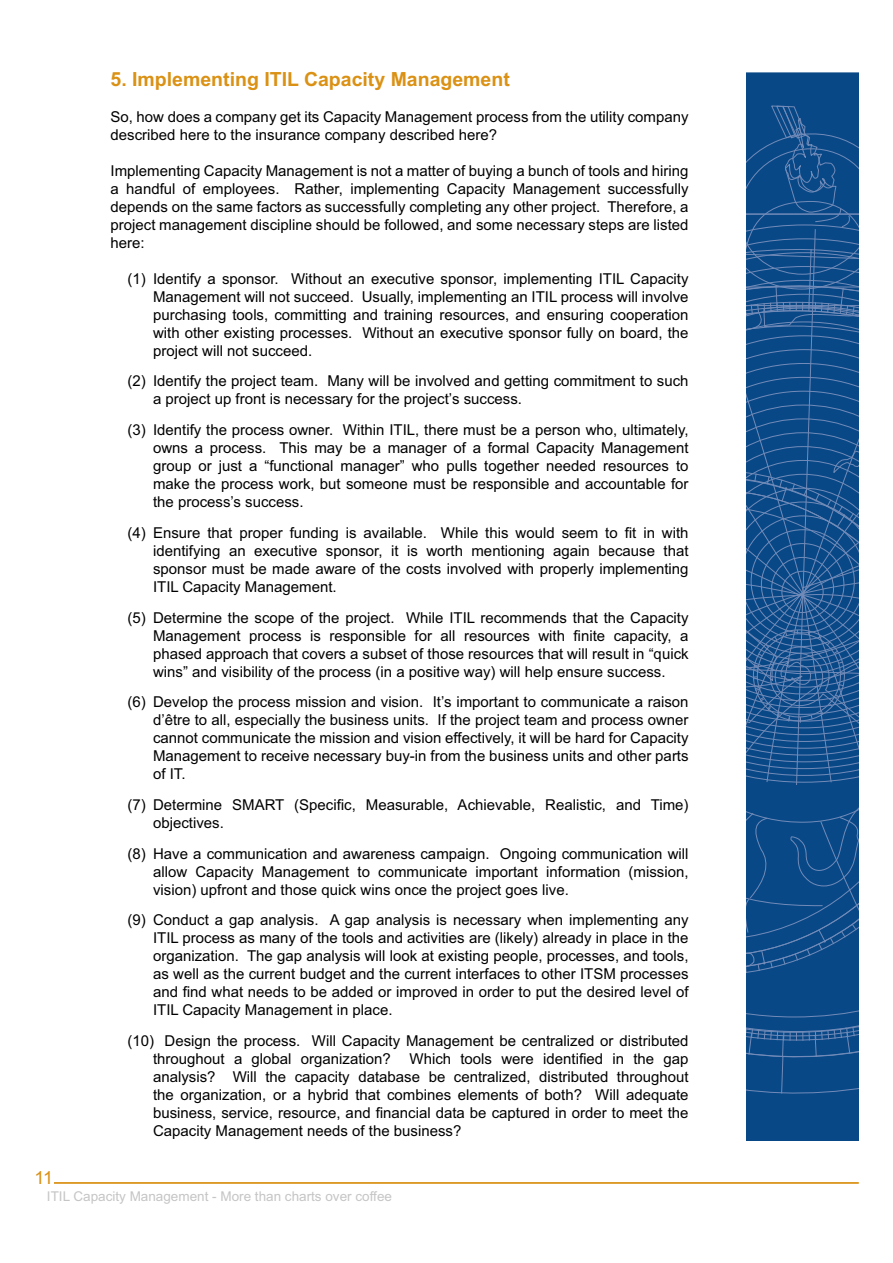
<style>
.page{position:relative;width:893px;height:1263px;background:#fff}
.page>*{position:absolute;margin:0;border:0;box-sizing:border-box;transform-origin:0 0}
.t1{font:700 19.5px "Arial";color:#da9114}
.t2{font:18px "Arial";color:#da9114}
.t3{font:15px/18px "Arial";color:#000;text-align:justify}
.t4{font:13.5px "Arial";color:#c5c5c5}
</style>
<div class="page">
<hr style="left:47px;top:1182px;width:812px;height:2px;background:#da9114">
<div style="left:746px;top:72px;width:113px;height:1069px;background:#084887"></div>
<div style="left:746px;top:1064px;width:113px;height:37px;background:#084887"></div>
<svg style="left:746px;top:1006px;width:113px;height:26px;background:#0d4b89"></svg>
<svg style="left:746px;top:1027px;width:44px;height:67px;background:#15508d"></svg>
<svg style="left:796px;top:1025px;width:63px;height:33px;background:#1c5590"></svg>
<svg style="left:746px;top:105px;width:113px;height:901px;background:#17518e"></svg>
<div style="left:33px;top:1171px;width:20px;height:13px;background:#fff"></div>
<p class="t2" style="left:34px;top:1171px;width:20px">11</p>
<h1 class="t1" style="left:111px;top:72px;width:401px">5. Implementing ITIL Capacity Management</h1>
<p class="t3" style="left:111px;top:109px;width:580px">So, how does a company get its Capacity Management process from the utility company described here to the insurance company described here?</p>
<p class="t3" style="left:111px;top:163px;width:579px">Implementing Capacity Management is not a matter of buying a bunch of tools and hiring a handful of employees. Rather, implementing Capacity Management successfully depends on the same factors as successfully completing any other project. Therefore, a project management discipline should be followed, and some necessary steps are listed here:</p>
<p class="t3" style="left:153px;top:271px;width:537px;text-indent:-26px">(1) Identify a sponsor. Without an executive sponsor, implementing ITIL Capacity Management will not succeed. Usually, implementing an ITIL process will involve purchasing tools, committing and training resources, and ensuring cooperation with other existing processes. Without an executive sponsor fully on board, the project will not succeed.</p>
<p class="t3" style="left:153px;top:374px;width:537px;text-indent:-26px">(2) Identify the project team. Many will be involved and getting commitment to such a project up front is necessary for the project’s success.</p>
<p class="t3" style="left:153px;top:422px;width:537px;text-indent:-26px">(3) Identify the process owner. Within ITIL, there must be a person who, ultimately, owns a process. This may be a manager of a formal Capacity Management group or just a “functional manager” who pulls together needed resources to make the process work, but someone must be responsible and accountable for the process’s success.</p>
<p class="t3" style="left:153px;top:525px;width:537px;text-indent:-26px">(4) Ensure that proper funding is available. While this would seem to fit in with identifying an executive sponsor, it is worth mentioning again because that sponsor must be made aware of the costs involved with properly implementing ITIL Capacity Management.</p>
<p class="t3" style="left:153px;top:610px;width:537px;text-indent:-26px">(5) Determine the scope of the project. While ITIL recommends that the Capacity Management process is responsible for all resources with finite capacity, a phased approach that covers a subset of those resources that will result in “quick wins” and visibility of the process (in a positive way) will help ensure success.</p>
<p class="t3" style="left:153px;top:694px;width:537px;text-indent:-26px">(6) Develop the process mission and vision. It’s important to communicate a raison d’être to all, especially the business units. If the project team and process owner cannot communicate the mission and vision effectively, it will be hard for Capacity Management to receive necessary buy-in from the business units and other parts of IT.</p>
<p class="t3" style="left:153px;top:797px;width:537px;text-indent:-26px">(7) Determine SMART (Specific, Measurable, Achievable, Realistic, and Time) objectives.</p>
<p class="t3" style="left:153px;top:846px;width:537px;text-indent:-26px">(8) Have a communication and awareness campaign. Ongoing communication will allow Capacity Management to communicate important information (mission, vision) upfront and those quick wins once the project goes live.</p>
<p class="t3" style="left:153px;top:913px;width:537px;text-indent:-26px">(9) Conduct a gap analysis. A gap analysis is necessary when implementing any ITIL process as many of the tools and activities are (likely) already in place in the organization. The gap analysis will look at existing people, processes, and tools, as well as the current budget and the current interfaces to other ITSM processes and find what needs to be added or improved in order to put the desired level of ITIL Capacity Management in place.</p>
<p class="t3" style="left:153px;top:1033px;width:537px;text-indent:-26px">(10) Design the process. Will Capacity Management be centralized or distributed throughout a global organization? Which tools were identified in the gap analysis? Will the capacity database be centralized, distributed throughout the organization, or a hybrid that combines elements of both? Will adequate business, service, resource, and financial data be captured in order to meet the Capacity Management needs of the business?</p>
<p class="t4" style="left:47px;top:1191px;width:347px">ITIL Capacity Management - More than charts over coffee</p>
</div>
